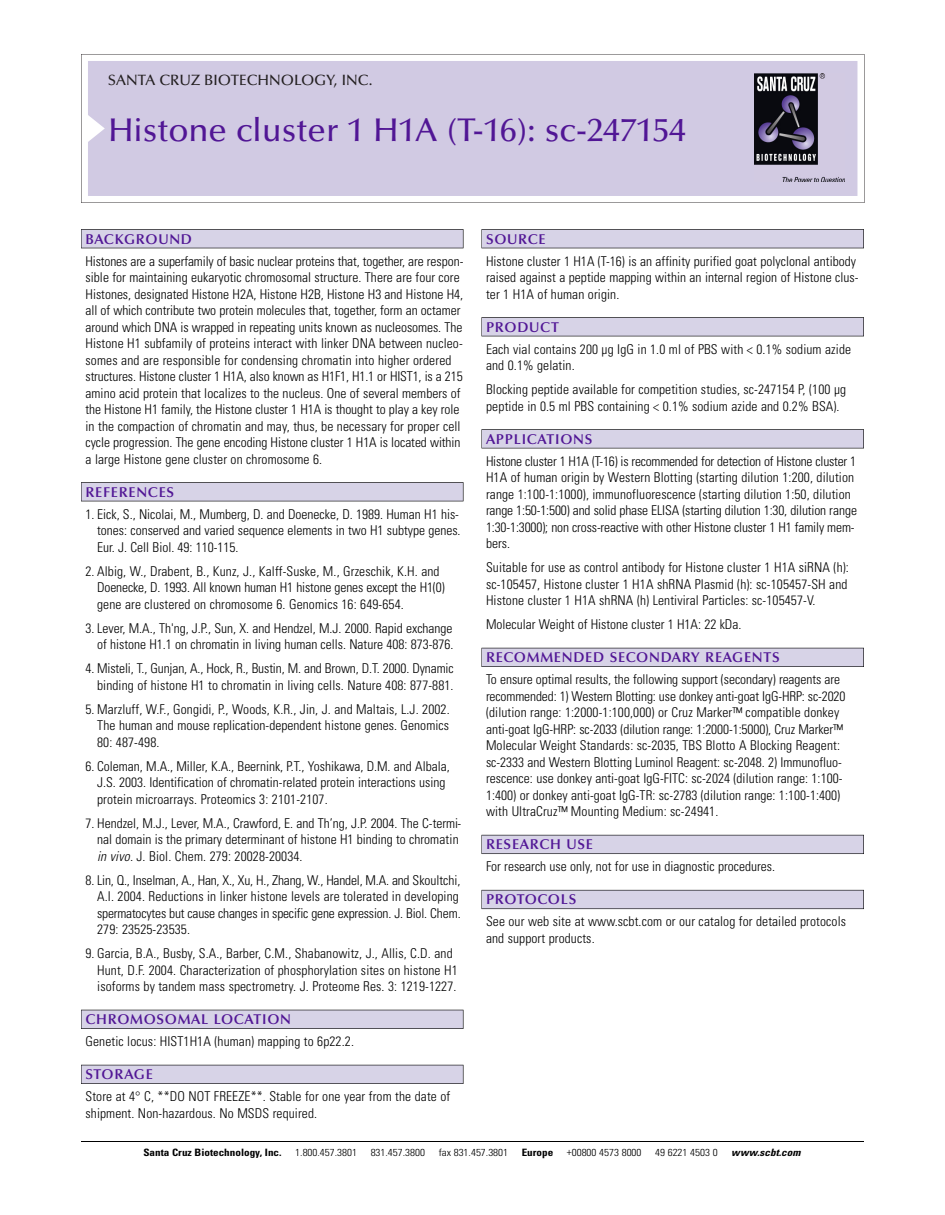
<style>
.page{position:relative;width:945px;height:1215px;background:#fff}
.page>*{position:absolute;margin:0;border:0;box-sizing:border-box;transform-origin:0 0}
.t1{font:500 33px "Optima";color:#511695}
.t2{font:500 15px "Optima";color:#231f20}
.t3{font:600 14.25px "Optima";letter-spacing:.05em;color:#511695}
.t4{font:300 condensed 13.5px/16.5px "Univers";letter-spacing:.005em;color:#000}
.t5{font:300 condensed 10.2px "Univers";color:#000;scale:1.1 1}
.t6{font:700 condensed 10.2px "Univers";color:#000;scale:1.1 1}
.t7{font:italic 700 condensed 10.2px "Univers";letter-spacing:.005em;color:#000;scale:1.1 1}
.s1{font-style:italic}
</style>
<div class="page">
<svg style="left:81px;top:54px;width:783px;height:149px"></svg>
<div style="left:88px;top:61px;width:769px;height:135px;background:#d1cae3"></div>
<img style="left:755px;top:74px;width:90px;height:108px">
<div style="left:81px;top:229px;width:382px;height:19px;background:#525156"></div>
<div style="left:81px;top:230px;width:382px;height:18px;background:#d7d3e7"></div>
<div style="left:81px;top:482px;width:382px;height:19px;background:#525155"></div>
<div style="left:81px;top:483px;width:382px;height:18px;background:#d7d3e7"></div>
<div style="left:81px;top:1010px;width:382px;height:19px;background:#525158"></div>
<div style="left:81px;top:1010px;width:382px;height:18px;background:#d7d3e7"></div>
<div style="left:81px;top:1065px;width:382px;height:19px;background:#54535a"></div>
<div style="left:81px;top:1065px;width:382px;height:18px;background:#d7d3e7"></div>
<div style="left:482px;top:229px;width:382px;height:19px;background:#525156"></div>
<div style="left:482px;top:230px;width:381px;height:18px;background:#d7d3e7"></div>
<div style="left:482px;top:317px;width:382px;height:19px;background:#525155"></div>
<div style="left:482px;top:318px;width:381px;height:18px;background:#d7d3e7"></div>
<div style="left:482px;top:429px;width:382px;height:19px;background:#545357"></div>
<div style="left:482px;top:430px;width:381px;height:18px;background:#d7d3e7"></div>
<div style="left:482px;top:648px;width:382px;height:19px;background:#54535a"></div>
<div style="left:482px;top:648px;width:381px;height:18px;background:#d7d3e7"></div>
<div style="left:482px;top:835px;width:382px;height:19px;background:#5b5a62"></div>
<div style="left:482px;top:835px;width:381px;height:18px;background:#d7d3e7"></div>
<div style="left:482px;top:890px;width:382px;height:19px;background:#66646e"></div>
<div style="left:482px;top:890px;width:381px;height:18px;background:#d7d3e7"></div>
<hr style="left:81px;top:1141px;width:783px;height:1px;background:#000">
<p class="t2" style="left:108px;top:74px;width:266px">SANTA CRUZ BIOTECHNOLOGY, INC.</p>
<h1 class="t1" style="left:108px;top:117px;width:580px">Histone cluster 1 H1A (T-16): sc-247154</h1>
<p class="t3" style="left:86px;top:233px;width:108px">BACKGROUND</p>
<p class="t4" style="left:86px;top:254px;width:379px">Histones are a superfamily of basic nuclear proteins that, together, are respon&shy;sible for maintaining eukaryotic chromosomal structure. There are four core Histones, designated Histone H2A, Histone H2B, Histone H3 and Histone H4, all of which contribute two protein molecules that, together, form an octamer around which DNA is wrapped in repeating units known as nucleosomes. The Histone H1 subfamily of proteins interact with linker DNA between nucleo&shy;somes and are responsible for condensing chromatin into higher ordered structures. Histone cluster 1 H1A, also known as H1F1, H1.1 or HIST1, is a 215 amino acid protein that localizes to the nucleus. One of several members of the Histone H1 family, the Histone cluster 1 H1A is thought to play a key role in the compaction of chromatin and may, thus, be necessary for proper cell cycle progression. The gene encoding Histone cluster 1 H1A is located within a large Histone gene cluster on chromosome 6.</p>
<p class="t3" style="left:86px;top:486px;width:90px">REFERENCES</p>
<p class="t4" style="left:97px;top:507px;width:365px;text-indent:-12px">1. Eick, S., Nicolai, M., Mumberg, D. and Doenecke, D. 1989. Human H1 his&shy;tones: conserved and varied sequence elements in two H1 subtype genes.<br>Eur. J. Cell Biol. 49: 110-115.</p>
<p class="t4" style="left:97px;top:564px;width:349px;text-indent:-12px">2. Albig, W., Drabent, B., Kunz, J., Kalff-Suske, M., Grzeschik, K.H. and<br>Doenecke, D. 1993. All known human H1 histone genes except the H1(0) gene are clustered on chromosome 6. Genomics 16: 649-654.</p>
<p class="t4" style="left:86px;top:621px;width:369px;text-align:right">3. Lever, M.A., Th'ng, J.P., Sun, X. and Hendzel, M.J. 2000. Rapid exchange of histone H1.1 on chromatin in living human cells. Nature 408: 873-876.</p>
<p class="t4" style="left:86px;top:661px;width:370px;text-align:right">4. Misteli, T., Gunjan, A., Hock, R., Bustin, M. and Brown, D.T. 2000. Dynamic binding of histone H1 to chromatin in living cells. Nature 408: 877-881.</p>
<p class="t4" style="left:97px;top:702px;width:354px;text-align:justify;text-indent:-12px">5. Marzluff, W.F., Gongidi, P., Woods, K.R., Jin, J. and Maltais, L.J. 2002.<br>The human and mouse replication-dependent histone genes. Genomics 80: 487-498.</p>
<p class="t4" style="left:97px;top:759px;width:354px;text-indent:-12px">6. Coleman, M.A., Miller, K.A., Beernink, P.T., Yoshikawa, D.M. and Albala,<br>J.S. 2003. Identification of chromatin-related protein interactions using protein microarrays. Proteomics 3: 2101-2107.</p>
<p class="t4" style="left:97px;top:816px;width:366px;text-indent:-12px">7. Hendzel, M.J., Lever, M.A., Crawford, E. and Th’ng, J.P. 2004. The C-termi&shy;nal domain is the primary determinant of histone H1 binding to chromatin <span class="s1">in vivo.</span> J. Biol. Chem. 279: 20028-20034.</p>
<p class="t4" style="left:97px;top:873px;width:365px;text-indent:-12px">8. Lin, Q., Inselman, A., Han, X., Xu, H., Zhang, W., Handel, M.A. and Skoultchi, A.I. 2004. Reductions in linker histone levels are tolerated in developing spermatocytes but cause changes in specific gene expression. J. Biol. Chem.<br>279: 23525-23535.</p>
<p class="t4" style="left:97px;top:946px;width:362px;text-indent:-12px">9. Garcia, B.A., Busby, S.A., Barber, C.M., Shabanowitz, J., Allis, C.D. and<br>Hunt, D.F. 2004. Characterization of phosphorylation sites on histone H1 isoforms by tandem mass spectrometry. J. Proteome Res. 3: 1219-1227.</p>
<p class="t3" style="left:86px;top:1014px;width:207px">CHROMOSOMAL LOCATION</p>
<p class="t4" style="left:86px;top:1034px;width:270px">Genetic locus: HIST1H1A (human) mapping to 6p22.2.</p>
<p class="t3" style="left:86px;top:1069px;width:69px">STORAGE</p>
<p class="t4" style="left:86px;top:1089px;width:366px">Store at 4° C, **DO NOT FREEZE**. Stable for one year from the date of shipment. Non-hazardous. No MSDS required.</p>
<p class="t3" style="left:486px;top:233px;width:61px">SOURCE</p>
<p class="t4" style="left:486px;top:254px;width:374px">Histone cluster 1 H1A (T-16) is an affinity purified goat polyclonal antibody raised against a peptide mapping within an internal region of Histone clus&shy;ter 1 H1A of human origin.</p>
<p class="t3" style="left:486px;top:321px;width:74px">PRODUCT</p>
<p class="t4" style="left:486px;top:342px;width:367px">Each vial contains 200 µg IgG in 1.0 ml of PBS with &lt; 0.1% sodium azide and 0.1% gelatin.</p>
<p class="t4" style="left:486px;top:382px;width:362px">Blocking peptide available for competition studies, sc-247154 P, (100 µg peptide in 0.5 ml PBS containing &lt; 0.1% sodium azide and 0.2% BSA).</p>
<p class="t3" style="left:486px;top:433px;width:108px">APPLICATIONS</p>
<p class="t4" style="left:486px;top:454px;width:372px">Histone cluster 1 H1A (T-16) is recommended for detection of Histone cluster 1<br>H1A of human origin by Western Blotting (starting dilution 1:200, dilution range 1:100-1:1000), immunofluorescence (starting dilution 1:50, dilution range 1:50-1:500) and solid phase ELISA (starting dilution 1:30, dilution range 1:30-1:3000); non cross-reactive with other Histone cluster 1 H1 family mem&shy;bers.</p>
<p class="t4" style="left:486px;top:560px;width:364px;text-align:justify">Suitable for use as control antibody for Histone cluster 1 H1A siRNA (h): sc-105457, Histone cluster 1 H1A shRNA Plasmid (h): sc-105457-SH and Histone cluster 1 H1A shRNA (h) Lentiviral Particles: sc-105457-V.</p>
<p class="t4" style="left:486px;top:617px;width:257px">Molecular Weight of Histone cluster 1 H1A: 22 kDa.</p>
<p class="t3" style="left:486px;top:652px;width:295px">RECOMMENDED SECONDARY REAGENTS</p>
<p class="t4" style="left:486px;top:672px;width:361px">To ensure optimal results, the following support (secondary) reagents are recommended: 1) Western Blotting: use donkey anti-goat IgG-HRP: sc-2020 (dilution range: 1:2000-1:100,000) or Cruz Marker™ compatible donkey anti-goat IgG-HRP: sc-2033 (dilution range: 1:2000-1:5000), Cruz Marker™ Molecular Weight Standards: sc-2035, TBS Blotto A Blocking Reagent: sc-2333 and Western Blotting Luminol Reagent: sc-2048. 2) Immunofluo&shy;rescence: use donkey anti-goat IgG-FITC: sc-2024 (dilution range: 1:100- 1:400) or donkey anti-goat IgG-TR: sc-2783 (dilution range: 1:100-1:400) with UltraCruz™ Mounting Medium: sc-24941.</p>
<p class="t3" style="left:486px;top:839px;width:109px">RESEARCH USE</p>
<p class="t4" style="left:486px;top:859px;width:290px">For research use only, not for use in diagnostic procedures.</p>
<p class="t3" style="left:486px;top:894px;width:92px">PROTOCOLS</p>
<p class="t4" style="left:486px;top:914px;width:362px">See our web site at www.scbt.com or our catalog for detailed protocols and support products.</p>
<p class="t6" style="left:143px;top:1148px;width:127px">Santa Cruz Biotechnology, Inc.</p>
<p class="t5" style="left:295px;top:1148px;width:58px">1.800.457.3801</p>
<p class="t5" style="left:371px;top:1148px;width:51px">831.457.3800</p>
<p class="t5" style="left:439px;top:1148px;width:65px">fax 831.457.3801</p>
<p class="t6" style="left:522px;top:1148px;width:30px">Europe</p>
<p class="t5" style="left:567px;top:1148px;width:69px">+00800 4573 8000</p>
<p class="t5" style="left:655px;top:1148px;width:58px">49 6221 4503 0</p>
<p class="t7" style="left:731px;top:1148px;width:64px">www.scbt.com</p>
</div>
